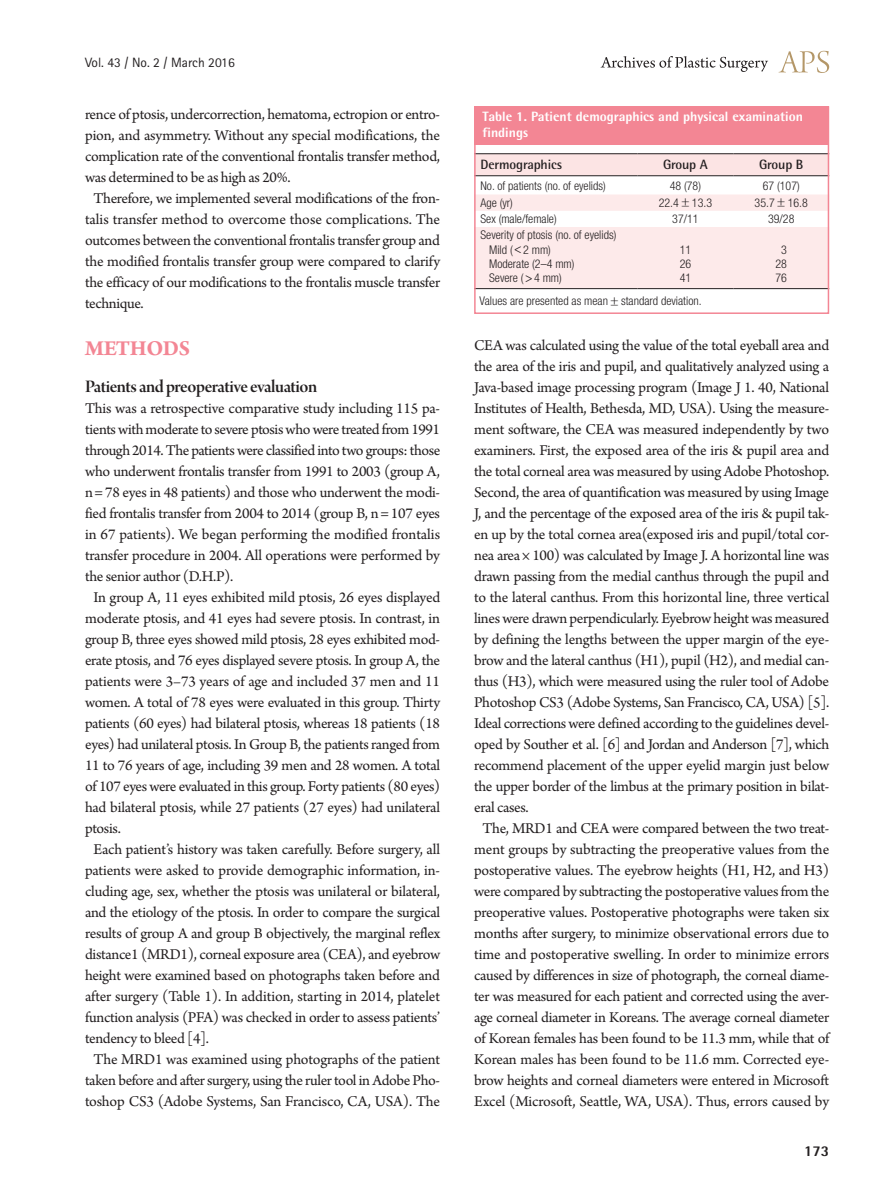
<style>
.page{position:relative;width:893px;height:1191px;background:#fff}
.page>*{position:absolute;margin:0;border:0;box-sizing:border-box;transform-origin:0 0}
.대제목{font:700 22.5px "Arno Pro";letter-spacing:-.02em;color:#f38694}
.중제목{font:18.75px "Arno Pro Smbd Display";letter-spacing:-.025em;color:#231f20}
.본문{font:15.75px/21px "Arno Pro";letter-spacing:-.02em;color:#231f20;text-align:justify}
.t1{font:800 15px "Rotis Semi Sans Std";color:#231f20}
.표그림제목{font:800 13.5px/16.2px "Rotis Semi Sans Std";color:#fff}
.표열제목{font:700 13.5px "Rotis Semi Sans Std";letter-spacing:-.01em;color:#231f20}
.t2{font:13.5px "Rotis Sans Serif Std";color:#231f20}
.표본문{font:300 condensed 12px "Helvetica Neue LT Std";color:#231f20}
.s1{font-family:"Dotum";font-weight:400;font-stretch:normal}
</style>
<div class="page">
<svg style="left:779px;top:51px;width:50px;height:22px"></svg>
<svg style="left:601px;top:56px;width:167px;height:16px"></svg>
<div style="left:474px;top:106px;width:355px;height:39px;background:#f38694"></div>
<svg style="left:477px;top:154px;width:349px;height:134px"></svg>
<hr style="left:474px;top:153px;width:163px;height:1px;background:#231f20">
<hr style="left:637px;top:153px;width:96px;height:1px;background:#231f20">
<hr style="left:733px;top:153px;width:96px;height:1px;background:#231f20">
<hr style="left:474px;top:175px;width:163px;height:1px;background:#231f20">
<hr style="left:637px;top:175px;width:96px;height:1px;background:#231f20">
<hr style="left:733px;top:175px;width:96px;height:1px;background:#231f20">
<hr style="left:474px;top:288px;width:163px;height:1px;background:#231f20">
<hr style="left:637px;top:288px;width:96px;height:1px;background:#231f20">
<hr style="left:733px;top:288px;width:96px;height:1px;background:#231f20">
<div style="left:474px;top:106px;width:355px;height:208px;border:2px solid #f38694"></div>
<p class="t2" style="left:85px;top:54px;width:151px">Vol. 43 / No. 2 / March 2016</p>
<p class="본문" style="left:85px;top:105px;width:357px">rence of ptosis, undercorrection, hematoma, ectropion or entro&shy;pion, and asymmetry. Without any special modifications, the complication rate of the conventional frontalis transfer method, was determined to be as high as 20%.</p>
<p class="본문" style="left:85px;top:189px;width:357px;text-indent:9px">Therefore, we implemented several modifications of the fron&shy;talis transfer method to overcome those complications. The outcomes between the conventional frontalis transfer group and the modified frontalis transfer group were compared to clarify the efficacy of our modifications to the frontalis muscle transfer technique.</p>
<p class="대제목" style="left:85px;top:336px;width:107px">METHODS</p>
<p class="중제목" style="left:85px;top:376px;width:234px">Patients and preoperative evaluation</p>
<p class="본문" style="left:85px;top:399px;width:357px">This was a retrospective comparative study including 115 pa&shy;tients with moderate to severe ptosis who were treated from 1991 through 2014. The patients were classified into two groups: those who underwent frontalis transfer from 1991 to 2003 (group A, n = 78 eyes in 48 patients) and those who underwent the modi&shy;fied frontalis transfer from 2004 to 2014 (group B, n = 107 eyes in 67 patients). We began performing the modified frontalis transfer procedure in 2004. All operations were performed by the senior author (D.H.P).</p>
<p class="본문" style="left:85px;top:588px;width:357px;text-indent:9px">In group A, 11 eyes exhibited mild ptosis, 26 eyes displayed moderate ptosis, and 41 eyes had severe ptosis. In contrast, in group B, three eyes showed mild ptosis, 28 eyes exhibited mod&shy;erate ptosis, and 76 eyes displayed severe ptosis. In group A, the patients were 3–73 years of age and included 37 men and 11 women. A total of 78 eyes were evaluated in this group. Thirty patients (60 eyes) had bilateral ptosis, whereas 18 patients (18 eyes) had unilateral ptosis. In Group B, the patients ranged from 11 to 76 years of age, including 39 men and 28 women. A total of 107 eyes were evaluated in this group. Forty patients (80 eyes) had bilateral ptosis, while 27 patients (27 eyes) had unilateral ptosis.</p>
<p class="본문" style="left:85px;top:840px;width:357px;text-indent:9px">Each patient’s history was taken carefully. Before surgery, all patients were asked to provide demographic information, in&shy;cluding age, sex, whether the ptosis was unilateral or bilateral, and the etiology of the ptosis. In order to compare the surgical results of group A and group B objectively, the marginal reflex distance1 (MRD1), corneal exposure area (CEA), and eyebrow height were examined based on photographs taken before and after surgery (Table 1). In addition, starting in 2014, platelet function analysis (PFA) was checked in order to assess patients’ tendency to bleed [4].</p>
<p class="본문" style="left:85px;top:1050px;width:357px;text-align:center">The MRD1 was examined using photographs of the patient taken before and after surgery, using the ruler tool in Adobe Pho&shy;toshop CS3 (Adobe Systems, San Francisco, CA, USA). The</p>
<p class="표그림제목" style="left:482px;top:108px;width:322px">Table 1. Patient demographics and physical examination findings</p>
<p class="표열제목" style="left:480px;top:156px;width:83px">Dermographics</p>
<p class="표열제목" style="left:663px;top:156px;width:46px">Group A</p>
<p class="표열제목" style="left:759px;top:156px;width:46px">Group B</p>
<p class="표본문" style="left:480px;top:179px;width:127px">No. of patients (no. of eyelids)</p>
<p class="표본문" style="left:670px;top:179px;width:33px">48 (78)</p>
<p class="표본문" style="left:763px;top:179px;width:39px">67 (107)</p>
<p class="표본문" style="left:480px;top:195px;width:34px">Age (yr)</p>
<p class="표본문" style="left:659px;top:195px;width:55px">22.4<span class="s1">±</span>13.3</p>
<p class="표본문" style="left:755px;top:195px;width:55px">35.7<span class="s1">±</span>16.8</p>
<p class="표본문" style="left:480px;top:212px;width:78px">Sex (male/female)</p>
<p class="표본문" style="left:672px;top:212px;width:28px">37/11</p>
<p class="표본문" style="left:768px;top:212px;width:28px">39/28</p>
<p class="표본문" style="left:480px;top:228px;width:137px">Severity of ptosis (no. of eyelids)</p>
<p class="표본문" style="left:489px;top:242px;width:63px">Mild (<span class="s1">&lt;</span>2 mm)</p>
<p class="표본문" style="left:489px;top:257px;width:87px">Moderate (2–4 mm)</p>
<p class="표본문" style="left:489px;top:271px;width:74px">Severe (<span class="s1">&gt;</span>4 mm)</p>
<p class="표본문" style="left:680px;top:242px;width:13px">11</p>
<p class="표본문" style="left:680px;top:257px;width:13px">26</p>
<p class="표본문" style="left:680px;top:271px;width:13px">41</p>
<p class="표본문" style="left:781px;top:242px;width:7px">3</p>
<p class="표본문" style="left:775px;top:257px;width:13px">28</p>
<p class="표본문" style="left:775px;top:271px;width:13px">76</p>
<p class="표본문" style="left:479px;top:294px;width:224px">Values are presented as mean<span class="s1">±</span>standard deviation.</p>
<p class="본문" style="left:474px;top:336px;width:357px">CEA was calculated using the value of the total eyeball area and the area of the iris and pupil, and qualitatively analyzed using a Java-based image processing program (Image J 1. 40, National Institutes of Health, Bethesda, MD, USA). Using the measure&shy;ment software, the CEA was measured independently by two examiners. First, the exposed area of the iris &amp; pupil area and the total corneal area was measured by using Adobe Photoshop.<br>Second, the area of quantification was measured by using Image J, and the percentage of the exposed area of the iris &amp; pupil tak&shy;en up by the total cornea area(exposed iris and pupil/total cor&shy;nea area × 100) was calculated by Image J. A horizontal line was drawn passing from the medial canthus through the pupil and to the lateral canthus. From this horizontal line, three vertical lines were drawn perpendicularly. Eyebrow height was measured by defining the lengths between the upper margin of the eye&shy;brow and the lateral canthus (H1), pupil (H2), and medial can&shy;thus (H3), which were measured using the ruler tool of Adobe Photoshop CS3 (Adobe Systems, San Francisco, CA, USA) [5].<br>Ideal corrections were defined according to the guidelines devel&shy;oped by Souther et al. [6] and Jordan and Anderson [7], which recommend placement of the upper eyelid margin just below the upper border of the limbus at the primary position in bilat&shy;eral cases.</p>
<p class="본문" style="left:474px;top:819px;width:357px;text-align:center">The, MRD1 and CEA were compared between the two treat&shy;ment groups by subtracting the preoperative values from the postoperative values. The eyebrow heights (H1, H2, and H3) were compared by subtracting the postoperative values from the preoperative values. Postoperative photographs were taken six months after surgery, to minimize observational errors due to time and postoperative swelling. In order to minimize errors caused by differences in size of photograph, the corneal diame&shy;ter was measured for each patient and corrected using the aver&shy;age corneal diameter in Koreans. The average corneal diameter of Korean females has been found to be 11.3 mm, while that of Korean males has been found to be 11.6 mm. Corrected eye&shy;brow heights and corneal diameters were entered in Microsoft Excel (Microsoft, Seattle, WA, USA). Thus, errors caused by</p>
<p class="t1" style="left:804px;top:1141px;width:27px">173</p>
</div>
